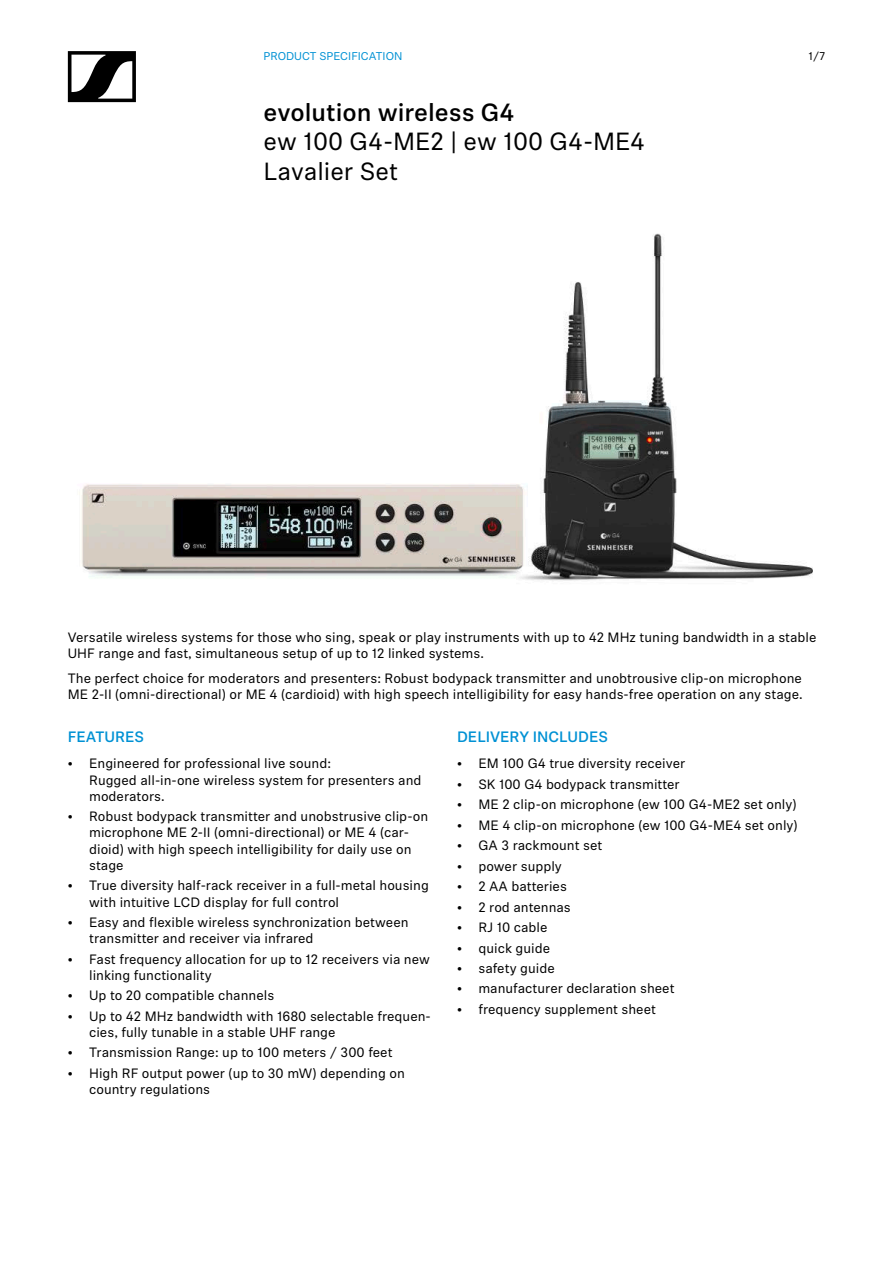
<style>
.page{position:relative;width:893px;height:1263px;background:#fff}
.page>*{position:absolute;margin:0;border:0;box-sizing:border-box;transform-origin:0 0}
.t1{font:24.75px/29.7px "Sennheiser Neue";color:#000}
.t2{font:500 24.75px "Sennheiser Neue";color:#000}
.t3{font:500 15px "Sennheiser Neue";color:#0091d4}
.t4{font:13.5px/16.2px "Sennheiser Neue";color:#000}
.t5{font:11.25px "Sennheiser Neue";color:#0091d4}
.t6{font:11.25px "Sennheiser Neue";color:#000}
</style>
<div class="page">
<svg style="left:68px;top:51px;width:68px;height:51px"></svg>
<img style="left:79px;top:233px;width:734px;height:348px">
<p class="t5" style="left:263px;top:48px;width:140px">PRODUCT SPECIFICATION</p>
<h1 class="t2" style="left:263px;top:95px;width:252px">evolution wireless G4</h1>
<h1 class="t1" style="left:263px;top:126px;width:383px">ew 100 G4-ME2 | ew 100 G4-ME4<br>Lavalier Set</h1>
<p class="t6" style="left:808px;top:48px;width:18px">1/7</p>
<p class="t4" style="left:68px;top:628px;width:750px">Versatile wireless systems for those who sing, speak or play instruments with up to 42 MHz tuning bandwidth in a stable<br>UHF range and fast, simultaneous setup of up to 12 linked systems.</p>
<p class="t4" style="left:68px;top:669px;width:736px">The perfect choice for moderators and presenters: Robust bodypack transmitter and unobtrousive clip-on microphone<br>ME 2-II (omni-directional) or ME 4 (cardioid) with high speech intelligibility for easy hands-free operation on any stage.</p>
<p class="t3" style="left:68px;top:726px;width:78px">FEATURES</p>
<p class="t4" style="left:89px;top:755px;width:334px;text-indent:-21px">• Engineered for professional live sound:<br>Rugged all-in-one wireless system for presenters and moderators.</p>
<p class="t4" style="left:89px;top:808px;width:340px;text-indent:-21px">• Robust bodypack transmitter and unobstrusive clip-on microphone ME 2-II (omni-directional) or ME 4 (car&shy;dioid) with high speech intelligibility for daily use on stage</p>
<p class="t4" style="left:89px;top:877px;width:341px;text-indent:-21px">• True diversity half-rack receiver in a full-metal housing with intuitive LCD display for full control</p>
<p class="t4" style="left:89px;top:914px;width:321px;text-indent:-21px">• Easy and flexible wireless synchronization between transmitter and receiver via infrared</p>
<p class="t4" style="left:89px;top:950px;width:342px;text-indent:-21px">• Fast frequency allocation for up to 12 receivers via new linking functionality</p>
<p class="t4" style="left:68px;top:987px;width:208px">• Up to 20 compatible channels</p>
<p class="t4" style="left:89px;top:1007px;width:343px;text-indent:-21px">• Up to 42 MHz bandwidth with 1680 selectable frequen&shy;cies, fully tunable in a stable UHF range</p>
<p class="t4" style="left:68px;top:1044px;width:326px">• Transmission Range: up to 100 meters / 300 feet</p>
<p class="t4" style="left:89px;top:1064px;width:317px;text-indent:-21px">• High RF output power (up to 30 mW) depending on country regulations</p>
<p class="t3" style="left:457px;top:726px;width:152px">DELIVERY INCLUDES</p>
<p class="t4" style="left:457px;top:755px;width:230px">• EM 100 G4 true diversity receiver</p>
<p class="t4" style="left:457px;top:775px;width:224px">• SK 100 G4 bodypack transmitter</p>
<p class="t4" style="left:457px;top:796px;width:341px">• ME 2 clip-on microphone (ew 100 G4-ME2 set only)</p>
<p class="t4" style="left:457px;top:816px;width:342px">• ME 4 clip-on microphone (ew 100 G4-ME4 set only)</p>
<p class="t4" style="left:457px;top:837px;width:147px">• GA 3 rackmount set</p>
<p class="t4" style="left:457px;top:857px;width:106px">• power supply</p>
<p class="t4" style="left:457px;top:878px;width:111px">• 2 AA batteries</p>
<p class="t4" style="left:457px;top:898px;width:115px">• 2 rod antennas</p>
<p class="t4" style="left:457px;top:919px;width:92px">• RJ 10 cable</p>
<p class="t4" style="left:457px;top:939px;width:95px">• quick guide</p>
<p class="t4" style="left:457px;top:959px;width:99px">• safety guide</p>
<p class="t4" style="left:457px;top:980px;width:219px">• manufacturer declaration sheet</p>
<p class="t4" style="left:457px;top:1000px;width:200px">• frequency supplement sheet</p>
</div>
